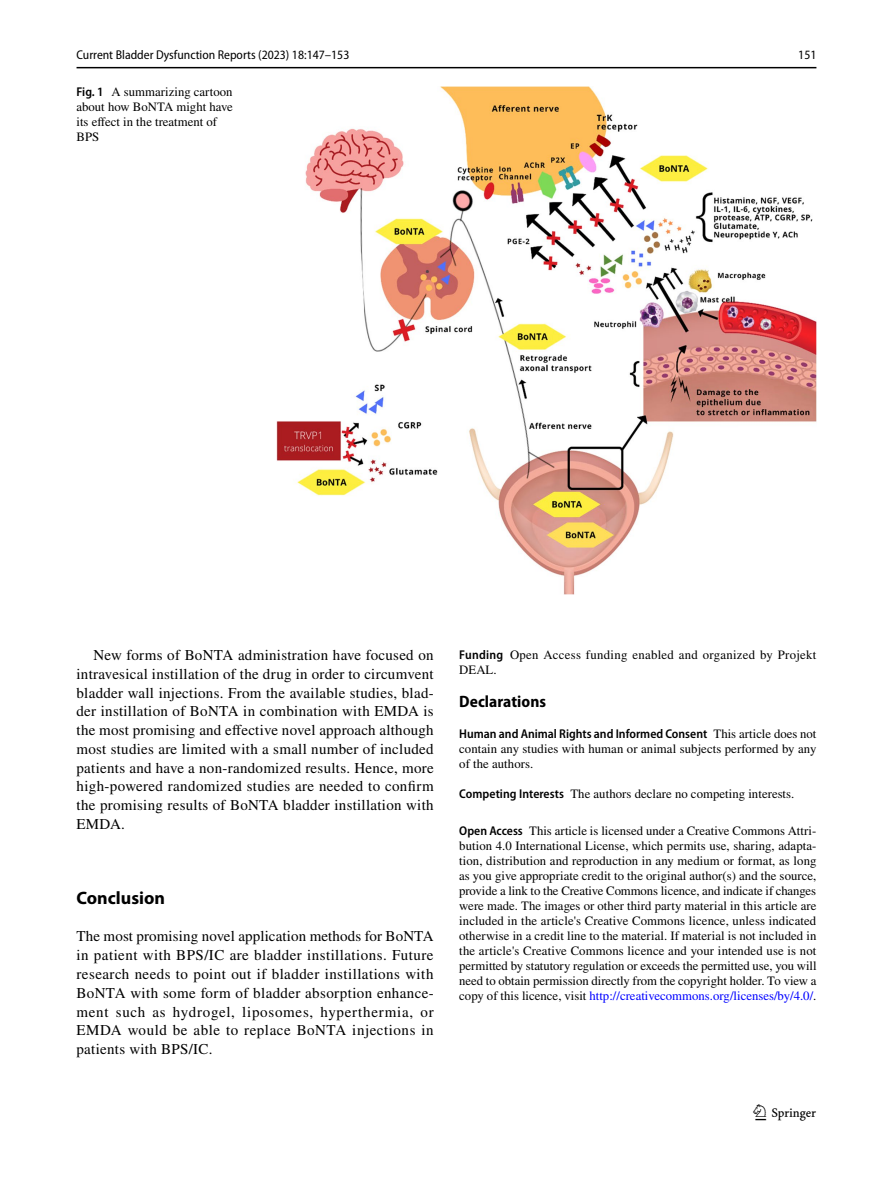
<style>
.page{position:relative;width:893px;height:1187px;background:#fff}
.page>*{position:absolute;margin:0;border:0;box-sizing:border-box;transform-origin:0 0}
.t1{font:22.5px "Springnew Regular 3";color:#000}
.t2{font:700 18px "Myriad Pro";color:#000}
.t3{font:700 semi-condensed 16.5px "Myriad Pro";letter-spacing:.005em;color:#000}
.t4{font:15px/18.8px "STIX";letter-spacing:.02em;color:#000;text-align:justify}
.t5{font:12.75px/15px "STIX";letter-spacing:.005em;color:#000}
.t6{font:12.75px/15px "STIX";letter-spacing:.025em;color:#000}
.t7{font:600 semi-condensed 12.75px "Myriad Pro";color:#000}
.t8{font:semi-condensed 12.75px "Myriad Pro";color:#000}
.s1{font-family:"Myriad Pro";font-weight:600;font-stretch:semi-condensed}
.s2{font-family:"STIX";font-weight:400;font-stretch:normal}
.s3{color:#00f}
</style>
<div class="page">
<hr style="left:77px;top:67px;width:739px;height:1px;background:#000">
<img style="left:276px;top:87px;width:540px;height:507px">
<p class="t8" style="left:77px;top:48px;width:274px">Current Bladder Dysfunction Reports (2023) 18:147–153</p>
<p class="t8" style="left:798px;top:48px;width:20px">151</p>
<p class="t5" style="left:77px;top:85px;width:158px"><span class="s1">Fig. 1</span> A summarizing cartoon about how BoNTA might have its effect in the treatment of<br>BPS</p>
<p class="t4" style="left:77px;top:646px;width:359px;text-indent:17px">New forms of BoNTA administration have focused on intravesical instillation of the drug in order to circumvent bladder wall injections. From the available studies, blad&shy;der instillation of BoNTA in combination with EMDA is the most promising and effective novel approach although most studies are limited with a small number of included patients and have a non-randomized results. Hence, more high-powered randomized studies are needed to confirm the promising results of BoNTA bladder instillation with EMDA.</p>
<h2 class="t2" style="left:77px;top:886px;width:90px">Conclusion</h2>
<p class="t4" style="left:77px;top:928px;width:359px">The most promising novel application methods for BoNTA in patient with BPS/IC are bladder instillations. Future research needs to point out if bladder instillations with BoNTA with some form of bladder absorption enhance&shy;ment such as hydrogel, liposomes, hyperthermia, or EMDA would be able to replace BoNTA injections in patients with BPS/IC.</p>
<p class="t6" style="left:459px;top:647px;width:359px"><span class="s1">Funding</span> Open Access funding enabled and organized by Projekt<br>DEAL.</p>
<p class="t3" style="left:459px;top:692px;width:88px">Declarations</p>
<p class="t7" style="left:459px;top:726px;width:359px">Human and Animal Rights and Informed Consent <span class="s2">This article does not</span></p>
<p class="t5" style="left:459px;top:741px;width:359px">contain any studies with human or animal subjects performed by any of the authors.</p>
<p class="t5" style="left:459px;top:786px;width:337px"><span class="s1">Competing Interests</span> The authors declare no competing interests.</p>
<p class="t5" style="left:459px;top:824px;width:359px;text-align:justify"><span class="s1">Open Access</span> This article is licensed under a Creative Commons Attri&shy;bution 4.0 International License, which permits use, sharing, adapta&shy;tion, distribution and reproduction in any medium or format, as long as you give appropriate credit to the original author(s) and the source, provide a link to the Creative Commons licence, and indicate if changes were made. The images or other third party material in this article are included in the article's Creative Commons licence, unless indicated otherwise in a credit line to the material. If material is not included in the article's Creative Commons licence and your intended use is not permitted by statutory regulation or exceeds the permitted use, you will need to obtain permission directly from the copyright holder. To view a copy of this licence, visit <span class="s3">http://creativecommons.org/licenses/by/4.0/</span>.</p>
<h1 class="t1" style="left:755px;top:1104px;width:62px">1 3</h1>
</div>
